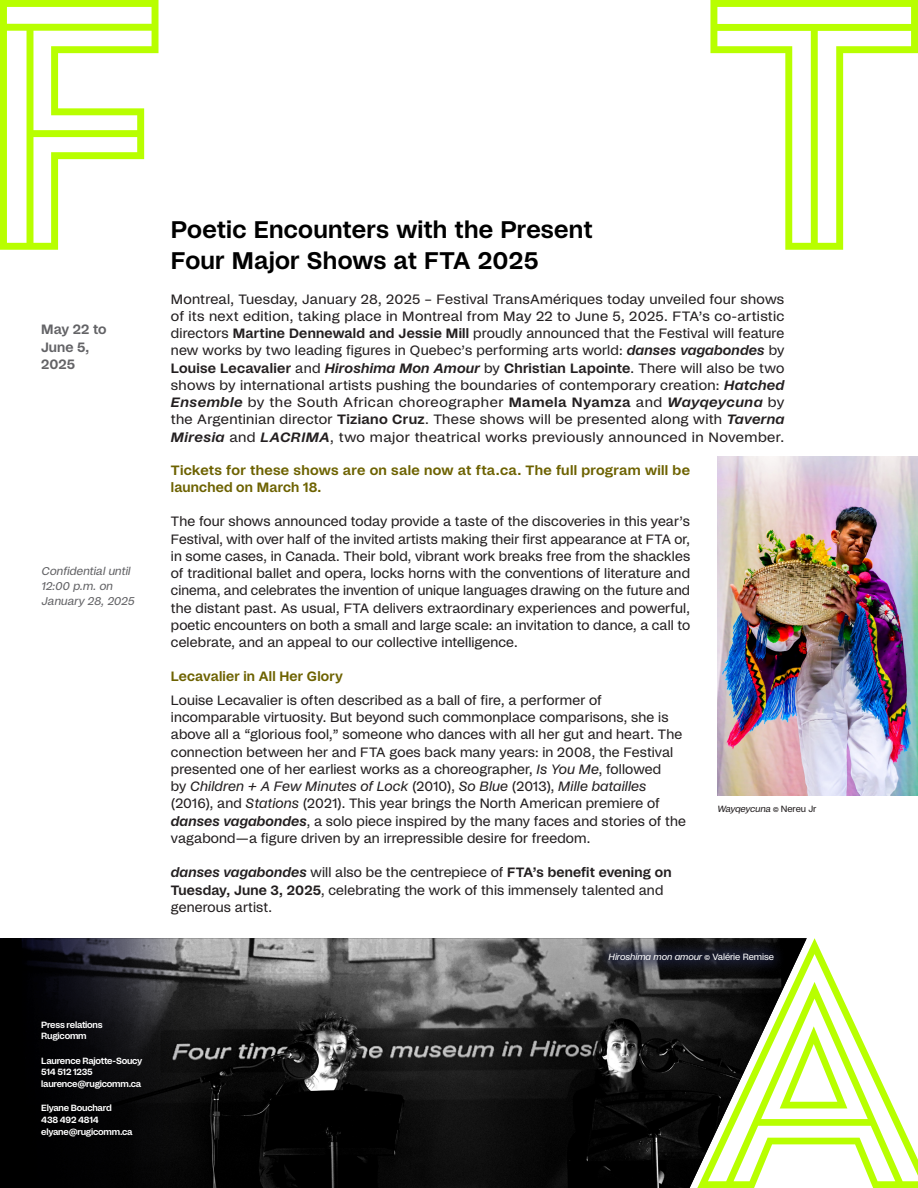
<style>
.page{position:relative;width:918px;height:1188px;background:#fff}
.page>*{position:absolute;margin:0;border:0;box-sizing:border-box;transform-origin:0 0}
.Titre_spectacle{font:600 24px "Studio 6";letter-spacing:.01em;color:#000}
.TXT_courant{font:13.5px/17.2px "Studio 6";letter-spacing:.01em;color:#231f20;text-align:justify}
.Petit_titre{font:13.5px/17.2px "Studio 6";letter-spacing:.01em;color:#231f20}
.TXT_courant-2{font:600 13.5px/16.5px "Studio 6";letter-spacing:.015em;color:#6d6200}
.Petit_titre-2{font:600 13.5px "Studio 6";letter-spacing:.015em;color:#6d6200}
.t1{font:600 13.5px "Studio 6";color:#636366}
.t2{font:italic 11.25px "Studio 6";color:#636366}
.t3{font:600 9px "Studio 6";letter-spacing:-.025em;color:#fff}
.Crédit{font:italic 9px "Studio 6";letter-spacing:-.01em;color:#fff}
.t4{font:italic 9px "Studio 6";color:#231f20}
.s1{font-weight:600}
.s2{font-weight:600;font-style:italic}
.s3{font-style:italic}
.s4{font-style:normal}
</style>
<div class="page">
<svg style="left:0;top:0;width:159px;height:250px"></svg>
<svg style="left:710px;top:0;width:208px;height:250px"></svg>
<img style="left:180px;top:938px;width:517px;height:250px">
<svg style="left:0;top:938px;width:180px;height:250px;background:#0e0e11"></svg>
<svg style="left:596px;top:940px;width:101px;height:33px;background:#303239"></svg>
<svg style="left:697px;top:938px;width:221px;height:250px"></svg>
<img style="left:717px;top:457px;width:201px;height:339px">
<p class="t1" style="left:41px;top:321px;width:67px">May 22 to</p>
<p class="t1" style="left:41px;top:338px;width:50px">June 5,</p>
<p class="t1" style="left:41px;top:356px;width:35px">2025</p>
<p class="t2" style="left:41px;top:564px;width:93px">Confidential until</p>
<p class="t2" style="left:41px;top:579px;width:75px">12:00 p.m. on</p>
<p class="t2" style="left:41px;top:594px;width:97px">January 28, 2025</p>
<p class="t3" style="left:41px;top:1019px;width:63px">Press relations</p>
<p class="t3" style="left:41px;top:1031px;width:47px">Rugicomm</p>
<p class="t3" style="left:41px;top:1055px;width:103px">Laurence Rajotte-Soucy</p>
<p class="t3" style="left:41px;top:1067px;width:53px">514 512 1235</p>
<p class="t3" style="left:41px;top:1079px;width:102px">laurence@rugicomm.ca</p>
<p class="t3" style="left:41px;top:1103px;width:72px">Elyane Bouchard</p>
<p class="t3" style="left:41px;top:1115px;width:59px">438 492 4814</p>
<p class="t3" style="left:41px;top:1127px;width:93px">elyane@rugicomm.ca</p>
<p class="Titre_spectacle" style="left:171px;top:215px;width:423px">Poetic Encounters with the Present</p>
<p class="Titre_spectacle" style="left:171px;top:246px;width:369px">Four Major Shows at FTA 2025</p>
<p class="TXT_courant" style="left:171px;top:290px;width:615px">Montreal, Tuesday, January 28, 2025 – Festival TransAmériques today unveiled four shows of its next edition, taking place in Montreal from May 22 to June 5, 2025. FTA’s co-artistic directors <span class="s1">Martine Dennewald and Jessie Mill</span> proudly announced that the Festival will feature new works by two leading figures in Quebec’s performing arts world: <span class="s2">danses vagabondes</span> by <span class="s1">Louise Lecavalier</span> and <span class="s2">Hiroshima Mon Amour</span> by <span class="s1">Christian Lapointe</span>. There will also be two shows by international artists pushing the boundaries of contemporary creation: <span class="s2">Hatched Ensemble</span> by the South African choreographer <span class="s1">Mamela Nyamza</span> and <span class="s2">Wayqeycuna</span> by the Argentinian director <span class="s1">Tiziano Cruz</span>. These shows will be presented along with <span class="s2">Taverna Miresia</span> and <span class="s2">LACRIMA</span>, two major theatrical works previously announced in November.</p>
<p class="TXT_courant-2" style="left:171px;top:462px;width:521px">Tickets for these shows are on sale now at fta.ca. The full program will be launched on March 18.</p>
<p class="TXT_courant" style="left:171px;top:513px;width:521px">The four shows announced today provide a taste of the discoveries in this year’s Festival, with over half of the invited artists making their first appearance at FTA or, in some cases, in Canada. Their bold, vibrant work breaks free from the shackles of traditional ballet and opera, locks horns with the conventions of literature and cinema, and celebrates the invention of unique languages drawing on the future and the distant past. As usual, FTA delivers extraordinary experiences and powerful, poetic encounters on both a small and large scale: an invitation to dance, a call to celebrate, and an appeal to our collective intelligence.</p>
<p class="Petit_titre-2" style="left:171px;top:668px;width:173px">Lecavalier in All Her Glory</p>
<p class="Petit_titre" style="left:171px;top:691px;width:517px">Louise Lecavalier is often described as a ball of fire, a performer of incomparable virtuosity. But beyond such commonplace comparisons, she is above all a “glorious fool,” someone who dances with all her gut and heart. The connection between her and FTA goes back many years: in 2008, the Festival presented one of her earliest works as a choreographer, <span class="s3">Is You Me</span>, followed<br>by <span class="s3">Children + A Few Minutes of Lock</span> (2010), <span class="s3">So Blue</span> (2013), <span class="s3">Mille batailles </span>(2016), and <span class="s3">Stations</span> (2021). This year brings the North American premiere of <span class="s2">danses vagabondes</span>, a solo piece inspired by the many faces and stories of the vagabond—a figure driven by an irrepressible desire for freedom.</p>
<p class="Petit_titre" style="left:171px;top:864px;width:502px"><span class="s2">danses vagabondes</span> will also be the centrepiece of <span class="s1">FTA’s benefit evening on<br>Tuesday, June 3, 2025</span>, celebrating the work of this immensely talented and generous artist.</p>
<p class="t4" style="left:717px;top:803px;width:101px">Wayqeycuna <span class="s4">© N e r e u J r</span></p>
<p class="Crédit" style="left:609px;top:952px;width:167px">Hiroshima mon amour <span class="s4">© Valérie Remise</span></p>
</div>
